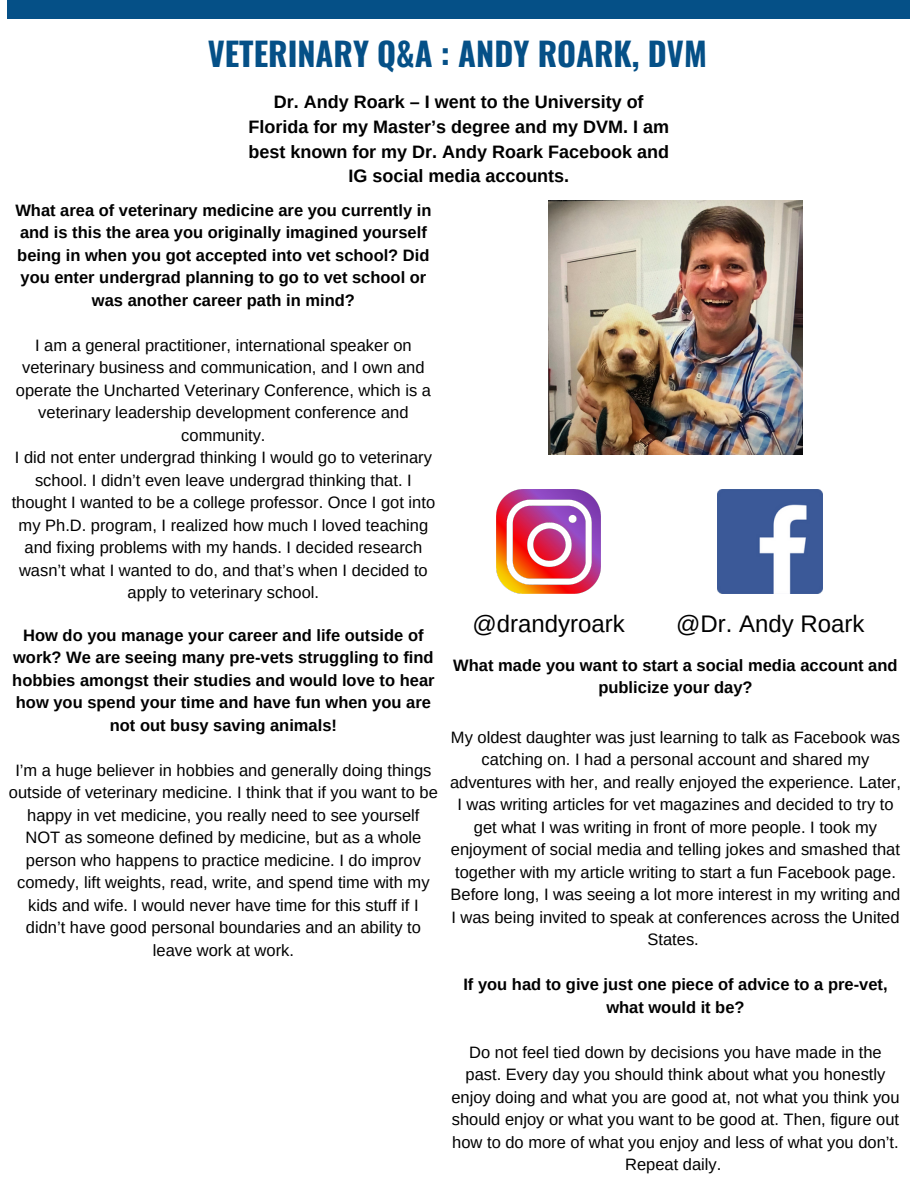
<style>
.page{position:relative;width:918px;height:1188px;background:#fff}
.page>*{position:absolute;margin:0;border:0;box-sizing:border-box;transform-origin:0 0}
.t1{font:700 32.4px "Oswald";color:#055087}
.t2{font:24px "Arimo";color:#000}
.t3{font:700 18px/24.8px "Arimo";color:#000;text-align:center}
.t4{font:16.5px/22.5px "Arimo";color:#000;text-align:center}
.t5{font:700 16.5px/22.5px "Arimo";color:#000;text-align:center}
</style>
<div class="page">
<div style="left:8px;top:0;width:902px;height:19px;background:#055087"></div>
<img style="left:496px;top:489px;width:104px;height:104px">
<img style="left:718px;top:489px;width:104px;height:105px">
<img style="left:549px;top:200px;width:254px;height:255px">
<p class="t1" style="left:208px;top:28px;width:501px">VETERINARY Q&amp;A : ANDY ROARK, DVM</p>
<p class="t3" style="left:248px;top:89px;width:422px">Dr. Andy Roark – I went to the University of Florida for my Master’s degree and my DVM. I am best known for my Dr. Andy Roark Facebook and IG social media accounts.</p>
<p class="t5" style="left:15px;top:199px;width:418px">What area of veterinary medicine are you currently in and is this the area you originally imagined yourself being in when you got accepted into vet school? Did you enter undergrad planning to go to vet school or was another career path in mind?</p>
<p class="t4" style="left:16px;top:334px;width:417px">I am a general practitioner, international speaker on veterinary business and communication, and I own and operate the Uncharted Veterinary Conference, which is a veterinary leadership development conference and community.</p>
<p class="t4" style="left:12px;top:446px;width:425px">I did not enter undergrad thinking I would go to veterinary school. I didn’t even leave undergrad thinking that. I thought I wanted to be a college professor. Once I got into my Ph.D. program, I realized how much I loved teaching and fixing problems with my hands. I decided research wasn’t what I wanted to do, and that’s when I decided to apply to veterinary school.</p>
<p class="t5" style="left:12px;top:624px;width:424px">How do you manage your career and life outside of work? We are seeing many pre-vets struggling to find hobbies amongst their studies and would love to hear how you spend your time and have fun when you are not out busy saving animals!</p>
<p class="t4" style="left:9px;top:759px;width:430px">I’m a huge believer in hobbies and generally doing things outside of veterinary medicine. I think that if you want to be happy in vet medicine, you really need to see yourself NOT as someone defined by medicine, but as a whole person who happens to practice medicine. I do improv comedy, lift weights, read, write, and spend time with my kids and wife. I would never have time for this stuff if I didn’t have good personal boundaries and an ability to leave work at work.</p>
<p class="t2" style="left:472px;top:610px;width:154px">@drandyroark</p>
<p class="t2" style="left:676px;top:610px;width:190px">@Dr. Andy Roark</p>
<p class="t5" style="left:453px;top:654px;width:446px">What made you want to start a social media account and publicize your day?</p>
<p class="t4" style="left:450px;top:726px;width:452px">My oldest daughter was just learning to talk as Facebook was catching on. I had a personal account and shared my adventures with her, and really enjoyed the experience. Later, I was writing articles for vet magazines and decided to try to get what I was writing in front of more people. I took my enjoyment of social media and telling jokes and smashed that together with my article writing to start a fun Facebook page.<br>Before long, I was seeing a lot more interest in my writing and I was being invited to speak at conferences across the United States.</p>
<p class="t5" style="left:463px;top:973px;width:426px">If you had to give just one piece of advice to a pre-vet, what would it be?</p>
<p class="t4" style="left:451px;top:1041px;width:450px">Do not feel tied down by decisions you have made in the past. Every day you should think about what you honestly enjoy doing and what you are good at, not what you think you should enjoy or what you want to be good at. Then, figure out how to do more of what you enjoy and less of what you don’t.<br>Repeat daily.</p>
</div>
